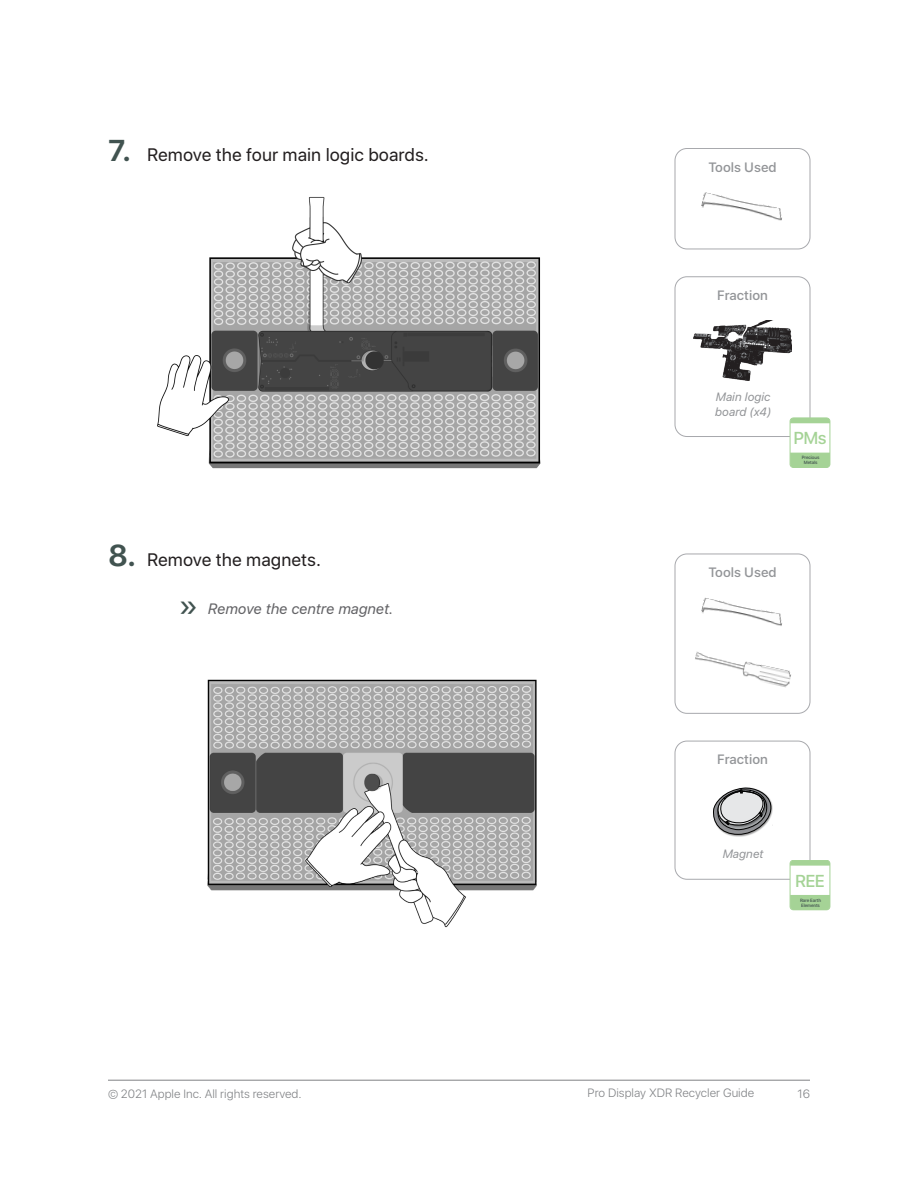
<style>
.page{position:relative;width:918px;height:1188px;background:#fff}
.page>*{position:absolute;margin:0;border:0;box-sizing:border-box;transform-origin:0 0}
.t1{font:18px "SF Hello";color:#231f20}
.t2{font:500 17.25px "SF Hello";letter-spacing:-.04em;color:#a5d396}
.t3{font:italic 15px "SF Hello";color:#636366}
.Heading_3{font:500 13.5px "SF Hello";color:#939598}
.t4{font:300 12px "SF Hello";color:#808285}
.Fraction_description{font:italic 12px/15px "SF Hello";color:#939598}
.t5{font:500 4.65px/5.7px "SF Hello";letter-spacing:-.02em;color:#41524f;text-align:center}
.s1{font-weight:600;font-size:30px;color:#415350}
.s2{font-style:normal;font-size:30px;color:#415350}
</style>
<div class="page">
<hr style="left:108px;top:1080px;width:702px;height:1px;background:#808285">
<img style="left:157px;top:197px;width:384px;height:272px">
<img style="left:207px;top:679px;width:330px;height:249px">
<div style="left:675px;top:148px;width:135px;height:101px;border:1px solid #a8a9ad;border-radius:12px"></div>
<img style="left:701px;top:192px;width:81px;height:29px">
<div style="left:675px;top:276px;width:135px;height:161px;border:1px solid #a8a9ad;border-radius:12px"></div>
<img style="left:693px;top:320px;width:99px;height:61px">
<div style="left:790px;top:423px;width:40px;height:31px;background:#fff"></div>
<svg style="left:790px;top:452px;width:40px;height:16px"></svg>
<svg style="left:790px;top:418px;width:40px;height:6px"></svg>
<div style="left:790px;top:418px;width:40px;height:50px;border:1px solid #a5d396;border-radius:3px"></div>
<div style="left:675px;top:554px;width:135px;height:160px;border:1px solid #a8a9ad;border-radius:12px"></div>
<img style="left:701px;top:598px;width:81px;height:28px">
<img style="left:695px;top:652px;width:96px;height:36px">
<div style="left:675px;top:741px;width:135px;height:139px;border:1px solid #a8a9ad;border-radius:12px"></div>
<svg style="left:713px;top:787px;width:60px;height:49px"></svg>
<div style="left:790px;top:865px;width:40px;height:32px;background:#fff"></div>
<svg style="left:790px;top:895px;width:40px;height:15px"></svg>
<svg style="left:790px;top:860px;width:40px;height:6px"></svg>
<div style="left:790px;top:860px;width:40px;height:50px;border:1px solid #a5d396;border-radius:3px"></div>
<p class="t1" style="left:108px;top:142px;width:322px"><span class="s1">7.</span> Remove the four main logic boards.</p>
<p class="t1" style="left:108px;top:547px;width:214px"><span class="s1">8.</span> Remove the magnets.</p>
<p class="t3" style="left:178px;top:599px;width:216px"><span class="s2">»</span> Remove the centre magnet.</p>
<p class="Heading_3" style="left:708px;top:157px;width:70px">Tools Used</p>
<p class="Heading_3" style="left:717px;top:286px;width:52px">Fraction</p>
<p class="Fraction_description" style="left:715px;top:388px;width:57px">Main logic board (x4)</p>
<p class="t2" style="left:793px;top:428px;width:35px">PMs</p>
<p class="t5" style="left:802px;top:454px;width:19px">Precious<br>Metals</p>
<p class="Heading_3" style="left:708px;top:563px;width:70px">Tools Used</p>
<p class="Heading_3" style="left:717px;top:750px;width:52px">Fraction</p>
<p class="Fraction_description" style="left:722px;top:846px;width:42px">Magnet</p>
<p class="t2" style="left:795px;top:870px;width:31px">REE</p>
<p class="t5" style="left:800px;top:897px;width:23px;text-align:left">Rare Earth<br>Elements</p>
<p class="t4" style="left:108px;top:1085px;width:195px">© 2021 Apple Inc. All rights reserved.</p>
<p class="t4" style="left:588px;top:1085px;width:168px">Pro Display XDR Recycler Guide</p>
<p class="t4" style="left:798px;top:1085px;width:14px">16</p>
</div>
